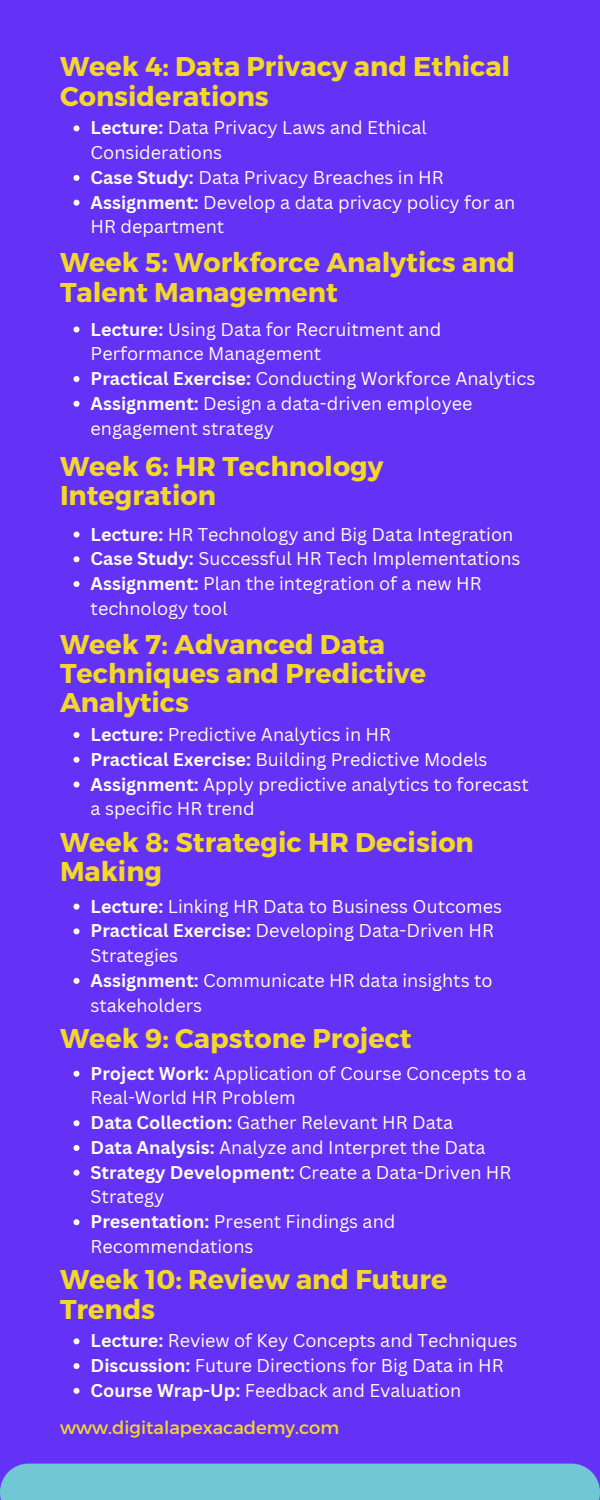
<style>
.page{position:relative;width:600px;height:1500px;background:#6431f7}
.page>*{position:absolute;margin:0;border:0;box-sizing:border-box;transform-origin:0 0}
.t1{font:700 27.1px/29.2px "Montserrat";color:#f4d828}
.t2{font:18px/24.8px "Canva Sans";color:#fff}
.t3{font:18px "Montserrat";color:#f4d828}
.s1{font-weight:700}
</style>
<div class="page">
<div style="left:0;top:1464px;width:600px;height:36px;background:#71c7d4"></div>
<svg style="left:74px;top:125px;width:6px;height:6px"></svg>
<svg style="left:74px;top:175px;width:6px;height:6px"></svg>
<svg style="left:74px;top:200px;width:6px;height:6px"></svg>
<svg style="left:74px;top:327px;width:6px;height:6px"></svg>
<svg style="left:74px;top:376px;width:6px;height:6px"></svg>
<svg style="left:74px;top:401px;width:6px;height:6px"></svg>
<svg style="left:74px;top:532px;width:6px;height:6px"></svg>
<svg style="left:74px;top:556px;width:6px;height:6px"></svg>
<svg style="left:74px;top:581px;width:6px;height:6px"></svg>
<svg style="left:74px;top:732px;width:6px;height:6px"></svg>
<svg style="left:74px;top:757px;width:6px;height:6px"></svg>
<svg style="left:74px;top:782px;width:6px;height:6px"></svg>
<svg style="left:74px;top:904px;width:6px;height:6px"></svg>
<svg style="left:74px;top:928px;width:6px;height:6px"></svg>
<svg style="left:74px;top:978px;width:6px;height:6px"></svg>
<svg style="left:74px;top:1071px;width:6px;height:6px"></svg>
<svg style="left:74px;top:1120px;width:6px;height:6px"></svg>
<svg style="left:74px;top:1145px;width:6px;height:6px"></svg>
<svg style="left:74px;top:1170px;width:6px;height:6px"></svg>
<svg style="left:74px;top:1219px;width:6px;height:6px"></svg>
<svg style="left:74px;top:1338px;width:6px;height:6px"></svg>
<svg style="left:74px;top:1363px;width:6px;height:6px"></svg>
<svg style="left:74px;top:1388px;width:6px;height:6px"></svg>
<p class="t1" style="left:60px;top:51px;width:452px">Week 4: Data Privacy and Ethical<br>Considerations</p>
<p class="t2" style="left:91px;top:115px;width:338px"><span class="s1">Lecture:</span> Data Privacy Laws and Ethical<br>Considerations</p>
<p class="t2" style="left:91px;top:165px;width:355px"><span class="s1">Case Study:</span> Data Privacy Breaches in HR</p>
<h1 class="t2" style="left:91px;top:189px;width:426px"><span class="s1">Assignment:</span> Develop a data privacy policy for an<br>HR department</h1>
<p class="t1" style="left:60px;top:247px;width:456px">Week 5: Workforce Analytics and<br>Talent Management</p>
<p class="t2" style="left:91px;top:316px;width:352px"><span class="s1">Lecture:</span> Using Data for Recruitment and<br>Performance Management</p>
<p class="t2" style="left:91px;top:366px;width:446px"><span class="s1">Practical Exercise:</span> Conducting Workforce Analytics</p>
<h1 class="t2" style="left:91px;top:390px;width:383px"><span class="s1">Assignment:</span> Design a data-driven employee engagement strategy</h1>
<p class="t1" style="left:60px;top:450px;width:325px">Week 6: HR Technology<br>Integration</p>
<p class="t2" style="left:91px;top:521px;width:424px"><span class="s1">Lecture:</span> HR Technology and Big Data Integration</p>
<p class="t2" style="left:91px;top:546px;width:431px"><span class="s1">Case Study:</span> Successful HR Tech Implementations</p>
<h1 class="t2" style="left:91px;top:571px;width:392px"><span class="s1">Assignment:</span> Plan the integration of a new HR technology tool</h1>
<p class="t1" style="left:60px;top:628px;width:368px">Week 7: Advanced Data<br>Techniques and Predictive<br>Analytics</p>
<p class="t2" style="left:91px;top:722px;width:302px"><span class="s1">Lecture:</span> Predictive Analytics in HR</p>
<p class="t2" style="left:91px;top:746px;width:398px"><span class="s1">Practical Exercise:</span> Building Predictive Models</p>
<h1 class="t2" style="left:91px;top:771px;width:440px"><span class="s1">Assignment:</span> Apply predictive analytics to forecast a specific HR trend</h1>
<p class="t1" style="left:60px;top:826px;width:415px">Week 8: Strategic HR Decision<br>Making</p>
<p class="t2" style="left:91px;top:893px;width:413px"><span class="s1">Lecture:</span> Linking HR Data to Business Outcomes</p>
<p class="t2" style="left:91px;top:918px;width:405px"><span class="s1">Practical Exercise:</span> Developing Data-Driven HR<br>Strategies</p>
<h1 class="t2" style="left:91px;top:967px;width:403px"><span class="s1">Assignment:</span> Communicate HR data insights to stakeholders</h1>
<p class="t1" style="left:60px;top:1022px;width:353px">Week 9: Capstone Project</p>
<p class="t2" style="left:91px;top:1060px;width:438px"><span class="s1">Project Work:</span> Application of Course Concepts to a<br>Real-World HR Problem</p>
<p class="t2" style="left:91px;top:1110px;width:364px"><span class="s1">Data Collection:</span> Gather Relevant HR Data</p>
<p class="t2" style="left:91px;top:1135px;width:396px"><span class="s1">Data Analysis:</span> Analyze and Interpret the Data</p>
<p class="t2" style="left:91px;top:1159px;width:422px"><span class="s1">Strategy Development:</span> Create a Data-Driven HR<br>Strategy</p>
<h1 class="t2" style="left:91px;top:1209px;width:306px"><span class="s1">Presentation:</span> Present Findings and<br>Recommendations</h1>
<p class="t1" style="left:60px;top:1264px;width:389px">Week 10: Review and Future<br>Trends</p>
<p class="t2" style="left:91px;top:1328px;width:428px"><span class="s1">Lecture:</span> Review of Key Concepts and Techniques</p>
<p class="t2" style="left:91px;top:1353px;width:415px"><span class="s1">Discussion:</span> Future Directions for Big Data in HR</p>
<p class="t2" style="left:91px;top:1377px;width:372px"><span class="s1">Course Wrap-Up:</span> Feedback and Evaluation</p>
<h1 class="t3" style="left:60px;top:1416px;width:281px">www.digitalapexacademy.com</h1>
</div>
